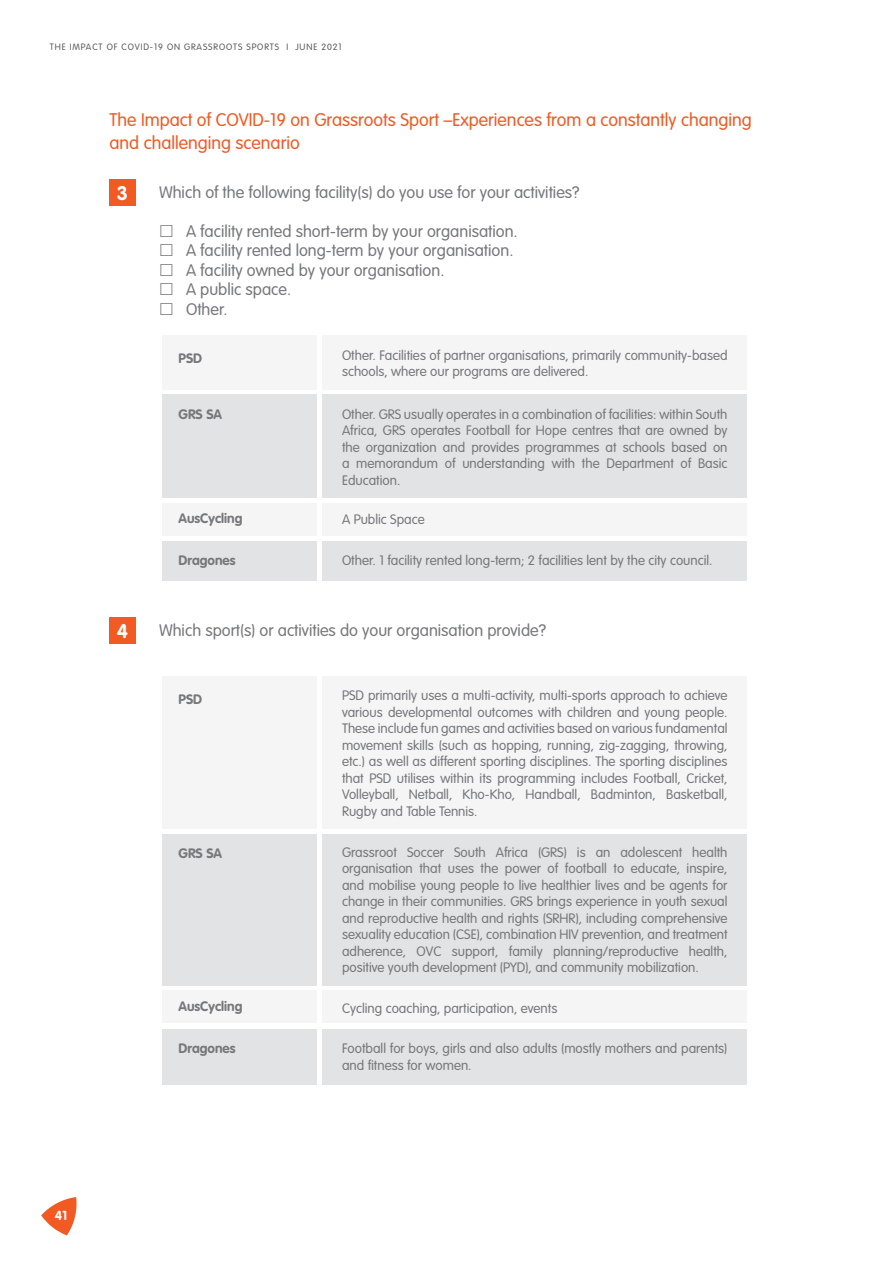
<style>
.page{position:relative;width:893px;height:1263px;background:#fff}
.page>*{position:absolute;margin:0;border:0;box-sizing:border-box;transform-origin:0 0}
.H1_number{font:700 19.5px "VAG Rounded Std";color:#fff}
.H1_number-2{font:300 18px/22.5px "VAG Rounded Std";color:#f15a22}
.H1_number-3{font:300 16.5px "VAG Rounded Std";color:#77787b}
.H1_number-4{font:300 13.5px/16.5px "VAG Rounded Std";color:#77787b;text-align:justify}
.H1_number-5{font:700 13.5px "VAG Rounded Std";color:#77787b}
.t1{font:700 12.9px "VAG Rounded Std";color:#fff}
.t2{font:300 9px "VAG Rounded LT";letter-spacing:.1em;color:#58595b}
</style>
<div class="page">
<svg style="left:41px;top:1197px;width:36px;height:38px"></svg>
<div style="left:162px;top:335px;width:154px;height:55px;background:#f5f5f6"></div>
<div style="left:162px;top:676px;width:154px;height:152px;background:#f5f5f6"></div>
<div style="left:162px;top:503px;width:154px;height:33px;background:#f5f5f6"></div>
<div style="left:162px;top:990px;width:154px;height:33px;background:#f5f5f6"></div>
<div style="left:162px;top:395px;width:154px;height:103px;background:#dcddde"></div>
<div style="left:162px;top:834px;width:154px;height:151px;background:#dcddde"></div>
<div style="left:162px;top:542px;width:154px;height:39px;background:#dcddde"></div>
<div style="left:162px;top:1029px;width:154px;height:56px;background:#dcddde"></div>
<div style="left:322px;top:335px;width:425px;height:55px;background:#f5f5f6"></div>
<div style="left:322px;top:676px;width:425px;height:152px;background:#f5f5f6"></div>
<div style="left:322px;top:503px;width:425px;height:33px;background:#f5f5f6"></div>
<div style="left:322px;top:990px;width:425px;height:33px;background:#f5f5f6"></div>
<div style="left:322px;top:395px;width:425px;height:103px;background:#dcddde"></div>
<div style="left:322px;top:834px;width:425px;height:151px;background:#dcddde"></div>
<div style="left:322px;top:542px;width:425px;height:39px;background:#dcddde"></div>
<div style="left:322px;top:1029px;width:425px;height:56px;background:#dcddde"></div>
<div style="left:109px;top:179px;width:27px;height:27px;background:#f15a22"></div>
<div style="left:109px;top:617px;width:27px;height:26px;background:#f15a22"></div>
<p class="t2" style="left:50px;top:42px;width:293px">THE IMPACT OF COVID-19 ON GRASSROOTS SPORTS I JUNE 2021</p>
<p class="H1_number-2" style="left:109px;top:109px;width:644px">The Impact of COVID-19 on Grassroots Sport –Experiences from a constantly changing and challenging scenario</p>
<p class="H1_number" style="left:117px;top:181px;width:13px">3</p>
<p class="H1_number-3" style="left:159px;top:183px;width:422px">Which of the following facility(s) do you use for your activities?</p>
<p class="H1_number-3" style="left:186px;top:222px;width:333px">A facility rented short-term by your organisation.</p>
<p class="H1_number-3" style="left:186px;top:241px;width:329px">A facility rented long-term by your organisation.</p>
<p class="H1_number-3" style="left:186px;top:261px;width:260px">A facility owned by your organisation.</p>
<p class="H1_number-3" style="left:186px;top:280px;width:107px">A public space.</p>
<p class="H1_number-3" style="left:186px;top:300px;width:43px">Other.</p>
<p class="H1_number" style="left:117px;top:619px;width:13px">4</p>
<p class="H1_number-5" style="left:178px;top:351px;width:25px">PSD</p>
<p class="H1_number-5" style="left:178px;top:406px;width:45px">GRS SA</p>
<p class="H1_number-5" style="left:178px;top:510px;width:66px">AusCycling</p>
<p class="H1_number-5" style="left:178px;top:552px;width:59px">Dragones</p>
<p class="H1_number-4" style="left:342px;top:347px;width:387px">Other. Facilities of partner organisations, primarily community-based schools, where our programs are delivered.</p>
<p class="H1_number-4" style="left:342px;top:406px;width:387px">Other. GRS usually operates in a combination of facilities: within South Africa, GRS operates Football for Hope centres that are owned by the organization and provides programmes at schools based on a memorandum of understanding with the Department of Basic Education.</p>
<p class="H1_number-4" style="left:342px;top:511px;width:84px">A Public Space</p>
<p class="H1_number-4" style="left:342px;top:552px;width:372px">Other. 1 facility rented long-term; 2 facilities lent by the city council.</p>
<p class="H1_number-3" style="left:159px;top:621px;width:389px">Which sport(s) or activities do your organisation provide?</p>
<p class="H1_number-5" style="left:178px;top:691px;width:25px">PSD</p>
<p class="H1_number-4" style="left:342px;top:688px;width:387px">PSD primarily uses a multi-activity, multi-sports approach to achieve various developmental outcomes with children and young people.<br>These include fun games and activities based on various fundamental movement skills (such as hopping, running, zig-zagging, throwing, etc.) as well as different sporting disciplines. The sporting disciplines that PSD utilises within its programming includes Football, Cricket, Volleyball, Netball, Kho-Kho, Handball, Badminton, Basketball, Rugby and Table Tennis.</p>
<p class="H1_number-5" style="left:178px;top:846px;width:45px">GRS SA</p>
<p class="H1_number-4" style="left:342px;top:844px;width:387px">Grassroot Soccer South Africa (GRS) is an adolescent health organisation that uses the power of football to educate, inspire, and mobilise young people to live healthier lives and be agents for change in their communities. GRS brings experience in youth sexual and reproductive health and rights (SRHR), including comprehensive sexuality education (CSE), combination HIV prevention, and treatment adherence, OVC support, family planning/reproductive health, positive youth development (PYD), and community mobilization.</p>
<p class="H1_number-5" style="left:178px;top:999px;width:66px">AusCycling</p>
<p class="H1_number-5" style="left:178px;top:1041px;width:59px">Dragones</p>
<p class="H1_number-4" style="left:342px;top:1000px;width:217px">Cycling coaching, participation, events</p>
<p class="H1_number-4" style="left:342px;top:1040px;width:387px">Football for boys, girls and also adults (mostly mothers and parents) and fitness for women.</p>
<p class="t1" style="left:55px;top:1208px;width:14px">41</p>
</div>
